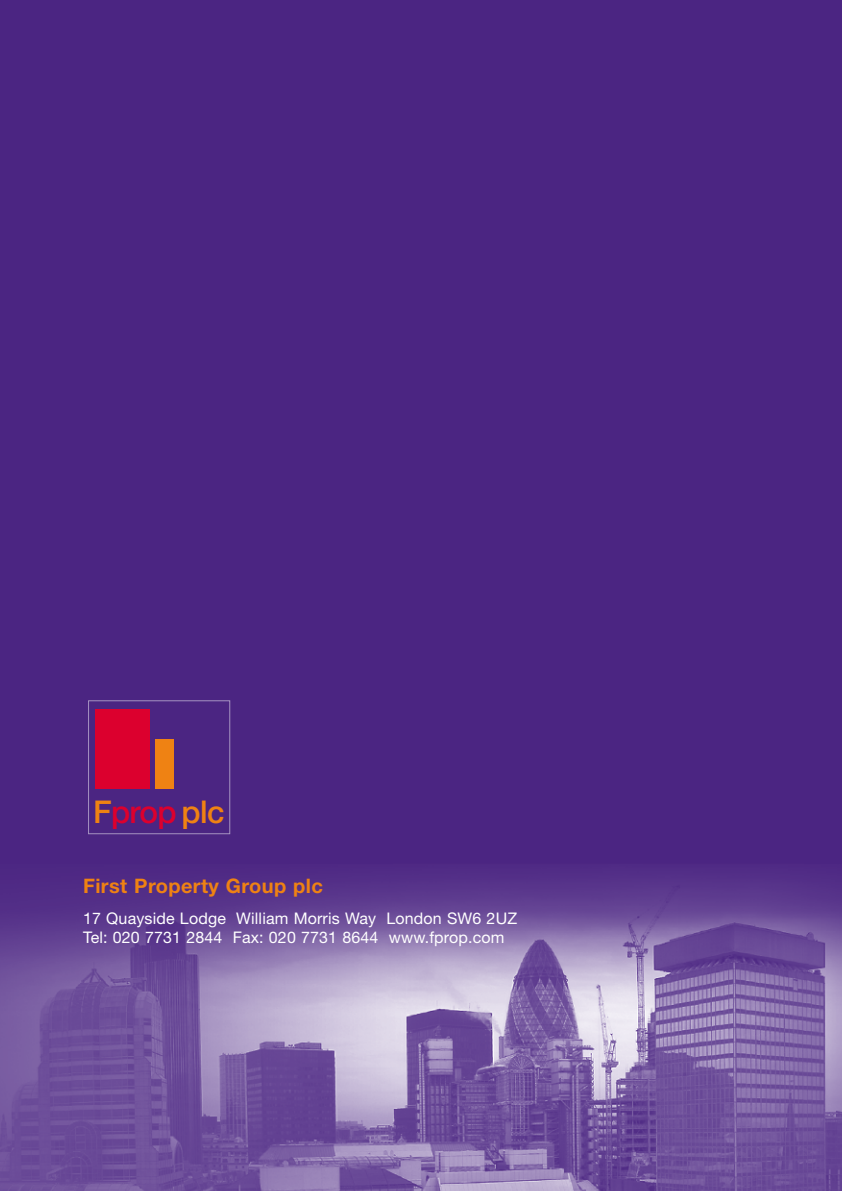
<style>
.page{position:relative;width:842px;height:1191px;background:#fff}
.page>*{position:absolute;margin:0;border:0;box-sizing:border-box;transform-origin:0 0}
.t1{font:500 31.4px "Helvetica Neue";letter-spacing:-.02em;color:#ef8213}
.t2{font:700 20px "Helvetica Neue";letter-spacing:.02em;color:#ef8213}
.t3{font:16px/19.2px "Helvetica Neue";letter-spacing:.01em;color:#fff}
.s1{color:#dc002e}
</style>
<div class="page">
<img style="left:0;top:0;width:842px;height:1191px">
<div style="left:96px;top:708px;width:54px;height:80px;background:#dc002e"></div>
<div style="left:155px;top:739px;width:19px;height:49px;background:#ef8213"></div>
<div style="left:88px;top:700px;width:142px;height:134px;border:1px solid #a592c1"></div>
<h1 class="t1" style="left:93px;top:792px;width:133px">F<span class="s1">prop</span> plc</h1>
<p class="t2" style="left:83px;top:873px;width:241px">First Property Group plc</p>
<p class="t3" style="left:83px;top:908px;width:435px">17 Quayside Lodge William Morris Way London SW6 2UZ<br>Tel: 020 7731 2844 Fax: 020 7731 8644 www.fprop.com</p>
</div>
